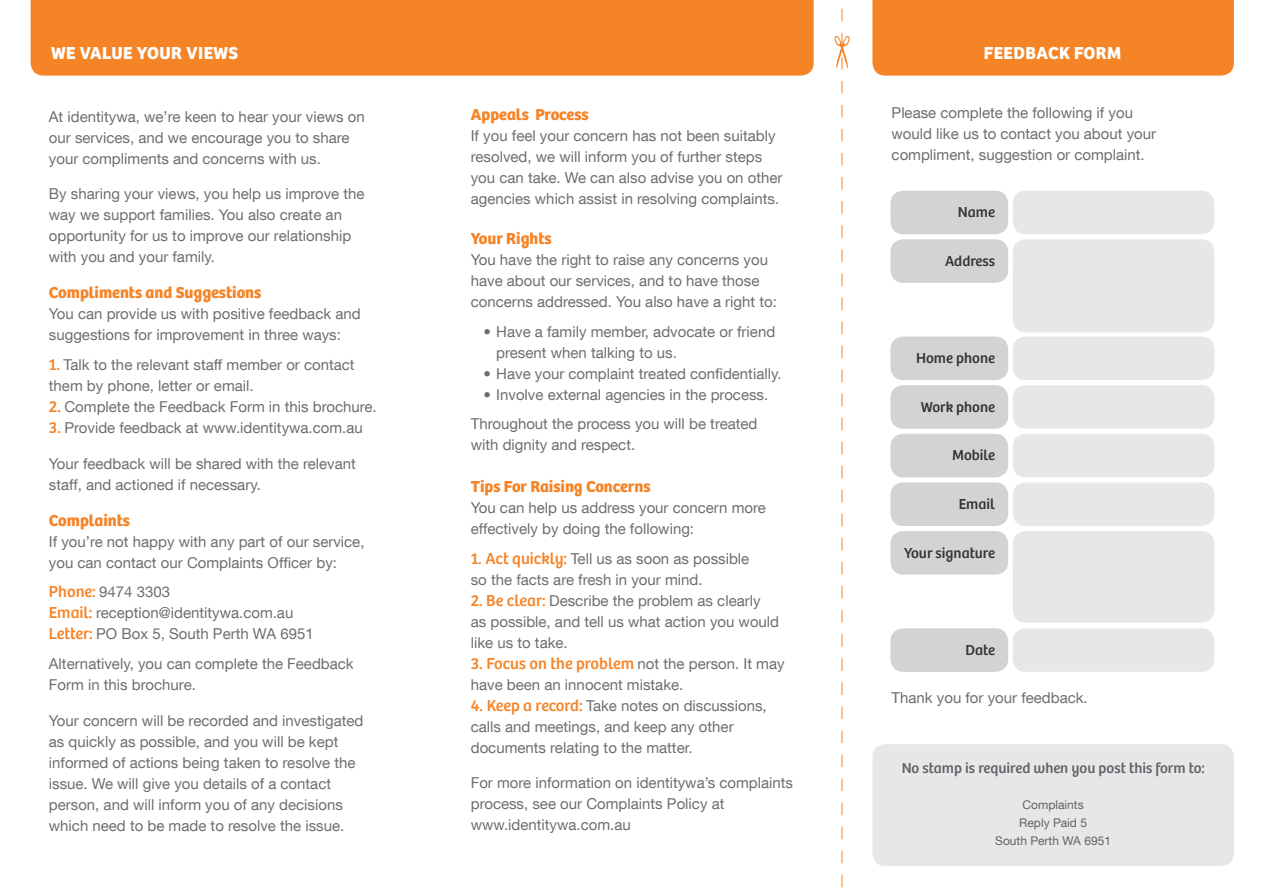
<style>
.page{position:relative;width:1263px;height:893px;background:#fff}
.page>*{position:absolute;margin:0;border:0;box-sizing:border-box;transform-origin:0 0}
.t1{font:700 18px "Bree";letter-spacing:.02em;color:#fff}
.t2{font:700 16.5px "Bree";color:#f58427}
.t3{font:16.5px "Bree";color:#f58427}
.t4{font:15px/21px "Helvetica Neue LT Com";color:#6d6e71}
.t5{font:15px "Bree";color:#414042}
.t6{font:15px "Bree";color:#6d6e71}
.t7{font:12px/18px "Helvetica Neue LT Com";color:#6d6e71;text-align:center}
.s1{font-family:"Bree";font-size:16.5px;color:#f58427}
.s2{font-family:"Helvetica Neue LT Com";font-size:15px;color:#6d6e71}
</style>
<div class="page">
<div style="left:31px;top:0;width:783px;height:76px;background:#f58427"></div>
<div style="left:872px;top:0;width:362px;height:76px;background:#f58427"></div>
<div style="left:872px;top:744px;width:362px;height:122px;background:#e6e7e8;border-radius:13px"></div>
<div style="left:890px;top:191px;width:118px;height:43px;background:#d1d3d4;border-radius:13px"></div>
<div style="left:890px;top:239px;width:118px;height:44px;background:#d1d3d4;border-radius:13px"></div>
<div style="left:890px;top:337px;width:118px;height:43px;background:#d1d3d4;border-radius:13px"></div>
<div style="left:890px;top:385px;width:118px;height:44px;background:#d1d3d4;border-radius:13px"></div>
<div style="left:890px;top:434px;width:118px;height:43px;background:#d1d3d4;border-radius:13px"></div>
<div style="left:890px;top:482px;width:118px;height:44px;background:#d1d3d4;border-radius:13px"></div>
<div style="left:890px;top:531px;width:118px;height:44px;background:#d1d3d4;border-radius:13px"></div>
<div style="left:890px;top:628px;width:118px;height:44px;background:#d1d3d4;border-radius:13px"></div>
<div style="left:1013px;top:191px;width:201px;height:43px;background:#e6e7e8;border-radius:13px"></div>
<div style="left:1013px;top:239px;width:201px;height:93px;background:#e6e7e8;border-radius:13px"></div>
<div style="left:1013px;top:337px;width:201px;height:43px;background:#e6e7e8;border-radius:13px"></div>
<div style="left:1013px;top:385px;width:201px;height:44px;background:#e6e7e8;border-radius:13px"></div>
<div style="left:1013px;top:434px;width:201px;height:43px;background:#e6e7e8;border-radius:13px"></div>
<div style="left:1013px;top:482px;width:201px;height:44px;background:#e6e7e8;border-radius:13px"></div>
<div style="left:1013px;top:531px;width:201px;height:92px;background:#e6e7e8;border-radius:13px"></div>
<div style="left:1013px;top:628px;width:201px;height:44px;background:#e6e7e8;border-radius:13px"></div>
<svg style="left:834px;top:8px;width:16px;height:880px"></svg>
<p class="t1" style="left:51px;top:42px;width:189px">WE VALUE YOUR VIEWS</p>
<p class="t4" style="left:49px;top:105px;width:317px">At identitywa, we’re keen to hear your views on our services, and we encourage you to share your compliments and concerns with us.</p>
<p class="t4" style="left:49px;top:183px;width:317px">By sharing your views, you help us improve the way we support families. You also create an opportunity for us to improve our relationship with you and your family.</p>
<p class="t2" style="left:49px;top:283px;width:214px">Compliments and Suggestions</p>
<p class="t4" style="left:49px;top:303px;width:313px">You can provide us with positive feedback and suggestions for improvement in three ways:</p>
<p class="t4" style="left:49px;top:354px;width:307px"><span class="s1">1.</span> Talk to the relevant staff member or contact them by phone, letter or email.</p>
<p class="t4" style="left:49px;top:396px;width:329px"><span class="s1">2.</span> Complete the Feedback Form in this brochure.</p>
<p class="t4" style="left:49px;top:417px;width:315px"><span class="s1">3.</span> Provide feedback at www.identitywa.com.au</p>
<p class="t4" style="left:49px;top:453px;width:308px">Your feedback will be shared with the relevant staff, and actioned if necessary.</p>
<p class="t2" style="left:49px;top:510px;width:83px">Complaints</p>
<p class="t4" style="left:49px;top:530px;width:317px">If you’re not happy with any part of our service, you can contact our Complaints Officer by:</p>
<p class="t4" style="left:49px;top:581px;width:266px"><span class="s1">Phone:</span> 9474 3303<br><span class="s1">Email:</span> reception@identitywa.com.au<br><span class="s1">Letter:</span> PO Box 5, South Perth WA 6951</p>
<p class="t4" style="left:49px;top:652px;width:306px">Alternatively, you can complete the Feedback<br>Form in this brochure.</p>
<p class="t4" style="left:49px;top:709px;width:316px">Your concern will be recorded and investigated as quickly as possible, and you will be kept informed of actions being taken to resolve the issue. We will give you details of a contact person, and will inform you of any decisions which need to be made to resolve the issue.</p>
<p class="t2" style="left:471px;top:104px;width:119px">Appeals Process</p>
<p class="t4" style="left:471px;top:125px;width:313px">If you feel your concern has not been suitably resolved, we will inform you of further steps you can take. We can also advise you on other agencies which assist in resolving complaints.</p>
<p class="t2" style="left:471px;top:228px;width:82px">Your Rights</p>
<p class="t4" style="left:471px;top:249px;width:308px">You have the right to raise any concerns you have about our services, and to have those concerns addressed. You also have a right to:</p>
<p class="t4" style="left:496px;top:320px;width:280px;text-indent:-13px">• Have a family member, advocate or friend present when talking to us.</p>
<p class="t4" style="left:483px;top:362px;width:300px">• Have your complaint treated confidentially.</p>
<p class="t4" style="left:471px;top:379px;width:299px;line-height:29.5px;text-indent:13px">• Involve external agencies in the process.<br>Throughout the process you will be treated</p>
<p class="t4" style="left:471px;top:434px;width:166px">with dignity and respect.</p>
<p class="t2" style="left:471px;top:476px;width:181px">Tips For Raising Concerns</p>
<p class="t4" style="left:471px;top:497px;width:297px">You can help us address your concern more effectively by doing the following:</p>
<p class="t4" style="left:471px;top:547px;width:280px"><span class="s1">1. Act quickly:</span> Tell us as soon as possible so the facts are fresh in your mind.</p>
<p class="t4" style="left:471px;top:589px;width:310px"><span class="s1">2. Be clear:</span> Describe the problem as clearly as possible, and tell us what action you would like us to take.</p>
<p class="t3" style="left:471px;top:653px;width:315px">3. Focus on the problem <span class="s2">not the person. It may</span></p>
<p class="t4" style="left:471px;top:673px;width:214px">have been an innocent mistake.</p>
<p class="t4" style="left:471px;top:694px;width:297px"><span class="s1">4. Keep a record:</span> Take notes on discussions, calls and meetings, and keep any other documents relating to the matter.</p>
<p class="t4" style="left:471px;top:772px;width:324px">For more information on identitywa’s complaints process, see our Complaints Policy at www.identitywa.com.au</p>
<p class="t1" style="left:984px;top:42px;width:139px">FEEDBACK FORM</p>
<p class="t4" style="left:891px;top:102px;width:266px">Please complete the following if you would like us to contact you about your compliment, suggestion or complaint.</p>
<p class="t5" style="left:958px;top:203px;width:39px">Name</p>
<p class="t5" style="left:945px;top:252px;width:52px">Address</p>
<p class="t5" style="left:916px;top:349px;width:80px">Home phone</p>
<p class="t5" style="left:921px;top:398px;width:76px">Work phone</p>
<p class="t5" style="left:952px;top:446px;width:44px">Mobile</p>
<p class="t5" style="left:959px;top:495px;width:38px">Email</p>
<p class="t5" style="left:904px;top:544px;width:92px">Your signature</p>
<p class="t5" style="left:965px;top:641px;width:31px">Date</p>
<p class="t4" style="left:891px;top:687px;width:198px">Thank you for your feedback.</p>
<p class="t6" style="left:901px;top:759px;width:305px">No stamp is required when you post this form to:</p>
<p class="t7" style="left:995px;top:795px;width:117px">Complaints<br>Reply Paid 5<br>South Perth WA 6951</p>
</div>
